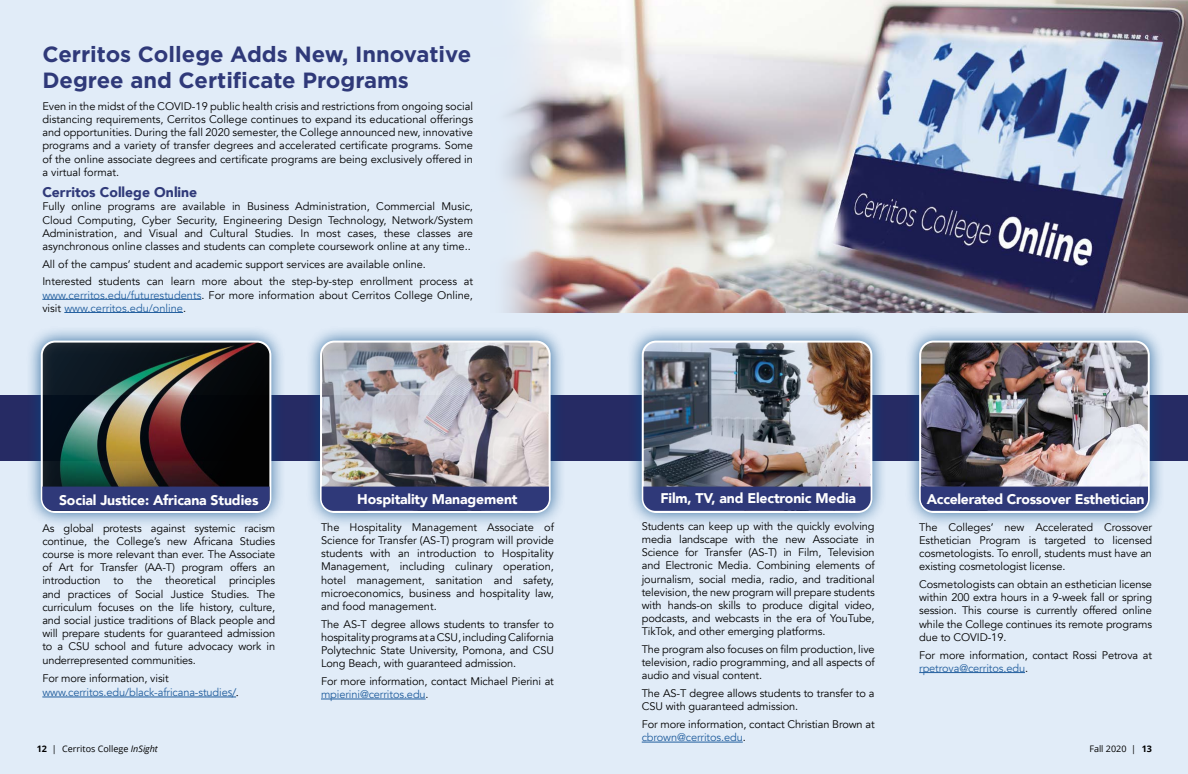
<style>
.page{position:relative;width:1188px;height:774px;background:#e1ecf8}
.page>*{position:absolute;margin:0;border:0;box-sizing:border-box;transform-origin:0 0}
.Subheads{font:700 22px/26px "Gotham";color:#2f3979}
._2_col_body{font:900 14px "Avenir";letter-spacing:-.01em;color:#fff}
.paragraph{font:900 14px "Avenir";color:#2f3979}
._2_col_body-2{font:11px/13.2px "Avenir";letter-spacing:-.01em;color:#000;text-align:justify}
.paragraph-2{font:11px/13.2px "Avenir";color:#000;text-align:justify}
._2_col_body-3{font:11px/14px "Avenir";letter-spacing:-.01em;color:#215e9e}
.t1{font:9px "Open Sans";color:#000}
.s1{color:#215e9e}
.s2{color:#000}
.s3{font-family:"PT Sans"}
.s4{font-family:"PT Sans";color:#000}
.s5{font-weight:700}
.s6{font-style:italic}
</style>
<div class="page">
<img style="left:505px;top:0;width:683px;height:313px">
<hr style="left:42px;top:299px;width:159px;height:1px;background:#215e9e">
<hr style="left:64px;top:312px;width:119px;height:1px;background:#215e9e">
<div style="left:0;top:395px;width:1188px;height:66px;background:#262b64"></div>
<div style="left:26px;top:326px;width:260px;height:202px;background:#004785;opacity:.75"></div>
<img style="left:42px;top:342px;width:228px;height:170px">
<div style="left:41px;top:341px;width:230px;height:172px;border:2px solid #fff;border-radius:14px"></div>
<div style="left:305px;top:326px;width:261px;height:202px;background:#004785;opacity:.75"></div>
<img style="left:321px;top:342px;width:229px;height:170px">
<div style="left:320px;top:341px;width:231px;height:172px;border:2px solid #fff;border-radius:14px"></div>
<div style="left:627px;top:326px;width:260px;height:202px;background:#004785;opacity:.75"></div>
<img style="left:643px;top:342px;width:228px;height:170px">
<div style="left:642px;top:341px;width:230px;height:172px;border:2px solid #fff;border-radius:14px"></div>
<div style="left:904px;top:326px;width:261px;height:202px;background:#004785;opacity:.75"></div>
<img style="left:920px;top:342px;width:229px;height:170px">
<div style="left:919px;top:341px;width:231px;height:172px;border:2px solid #fff;border-radius:14px"></div>
<div style="left:42px;top:487px;width:228px;height:24px;background:#2f3979"></div>
<div style="left:322px;top:487px;width:227px;height:24px;background:#2f3979"></div>
<div style="left:643px;top:487px;width:228px;height:24px;background:#2f3979"></div>
<div style="left:921px;top:487px;width:227px;height:24px;background:#2f3979"></div>
<hr style="left:42px;top:697px;width:194px;height:1px;background:#215e9e">
<hr style="left:321px;top:699px;width:105px;height:1px;background:#215e9e">
<hr style="left:642px;top:742px;width:101px;height:1px;background:#215e9e">
<hr style="left:919px;top:672px;width:106px;height:1px;background:#215e9e">
<p class="Subheads" style="left:42px;top:41px;width:430px">Cerritos College Adds New, Innovative<br>Degree and Certificate Programs</p>
<p class="paragraph-2" style="left:42px;top:100px;width:432px">Even in the midst of the COVID-19 public health crisis and restrictions from ongoing social distancing requirements, Cerritos College continues to expand its educational offerings and opportunities. During the fall 2020 semester, the College announced new, innovative programs and a variety of transfer degrees and accelerated certificate programs. Some of the online associate degrees and certificate programs are being exclusively offered in a virtual format.</p>
<p class="paragraph" style="left:42px;top:180px;width:157px">Cerritos College Online</p>
<p class="paragraph-2" style="left:42px;top:200px;width:432px">Fully online programs are available in Business Administration, Commercial Music, Cloud Computing, Cyber Security, Engineering Design Technology, Network/System Administration, and Visual and Cultural Studies. In most cases, these classes are asynchronous online classes and students can complete coursework online at any time..</p>
<p class="paragraph-2" style="left:42px;top:257px;width:385px">All of the campus’ student and academic support services are available online.</p>
<p class="paragraph-2" style="left:42px;top:275px;width:432px">Interested students can learn more about the step-by-step enrollment process at <span class="s1">www.cerritos.edu/futurestudents</span>. For more information about Cerritos College Online, visit <span class="s1">www.cerritos.edu/online</span>.</p>
<p class="_2_col_body" style="left:59px;top:488px;width:201px">Social Justice: Africana Studies</p>
<p class="_2_col_body-2" style="left:42px;top:521px;width:234px">As global protests against systemic racism continue, the College’s new Africana Studies course is more relevant than ever. The Associate of Art for Transfer (AA-T) program offers an introduction to the theoretical principles and practices of Social Justice Studies. The curriculum focuses on the life history, culture, and social justice traditions of Black people and will prepare students for guaranteed admission to a CSU school and future advocacy work in underrepresented communities.</p>
<p class="_2_col_body-3" style="left:42px;top:672px;width:198px"><span class="s2">For more information, visit </span>www.cerritos.edu/black-africana-studie<span class="s3">s/</span><span class="s4">.</span></p>
<p class="_2_col_body" style="left:357px;top:487px;width:162px">Hospitality Management</p>
<p class="_2_col_body-2" style="left:321px;top:521px;width:234px">The Hospitality Management Associate of Science for Transfer (AS-T) program will provide students with an introduction to Hospitality Management, including culinary operation, hotel management, sanitation and safety, microeconomics, business and hospitality law, and food management.</p>
<p class="_2_col_body-2" style="left:321px;top:617px;width:234px">The AS-T degree allows students to transfer to hospitality programs at a CSU, including California Polytechnic State University, Pomona, and CSU Long Beach, with guaranteed admission.</p>
<p class="_2_col_body-2" style="left:321px;top:675px;width:234px">For more information, contact Michael Pierini at <span class="s1">mpierini@cerritos.edu</span>.</p>
<p class="_2_col_body" style="left:660px;top:486px;width:197px">Film, TV, and Electronic Media</p>
<p class="_2_col_body-2" style="left:642px;top:520px;width:234px">Students can keep up with the quickly evolving media landscape with the new Associate in Science for Transfer (AS-T) in Film, Television and Electronic Media. Combining elements of journalism, social media, radio, and traditional television, the new program will prepare students with hands-on skills to produce digital video, podcasts, and webcasts in the era of YouTube, TikTok, and other emerging platforms.</p>
<p class="_2_col_body-2" style="left:642px;top:643px;width:234px">The program also focuses on film production, live television, radio programming, and all aspects of audio and visual content.</p>
<p class="_2_col_body-2" style="left:642px;top:687px;width:234px">The AS-T degree allows students to transfer to a<br>CSU with guaranteed admission.</p>
<p class="_2_col_body-2" style="left:642px;top:718px;width:234px">For more information, contact Christian Brown at <span class="s1">cbrown@cerritos.edu</span>.</p>
<p class="_2_col_body" style="left:927px;top:487px;width:219px">Accelerated Crossover Esthetician</p>
<p class="_2_col_body-2" style="left:919px;top:521px;width:234px">The Colleges’ new Accelerated Crossover Esthetician Program is targeted to licensed cosmetologists. To enroll, students must have an existing cosmetologist license.</p>
<p class="_2_col_body-2" style="left:919px;top:578px;width:234px">Cosmetologists can obtain an esthetician license within 200 extra hours in a 9-week fall or spring session. This course is currently offered online while the College continues its remote programs due to COVID-19.</p>
<p class="_2_col_body-2" style="left:919px;top:648px;width:234px">For more information, contact Rossi Petrova at <span class="s1">rpetrova@cerritos.edu</span>.</p>
<p class="t1" style="left:37px;top:743px;width:123px"><span class="s5">12</span> | Cerritos College <span class="s6">InSight</span></p>
<p class="t1" style="left:1089px;top:743px;width:64px">Fall 2020 | <span class="s5">13</span></p>
</div>
